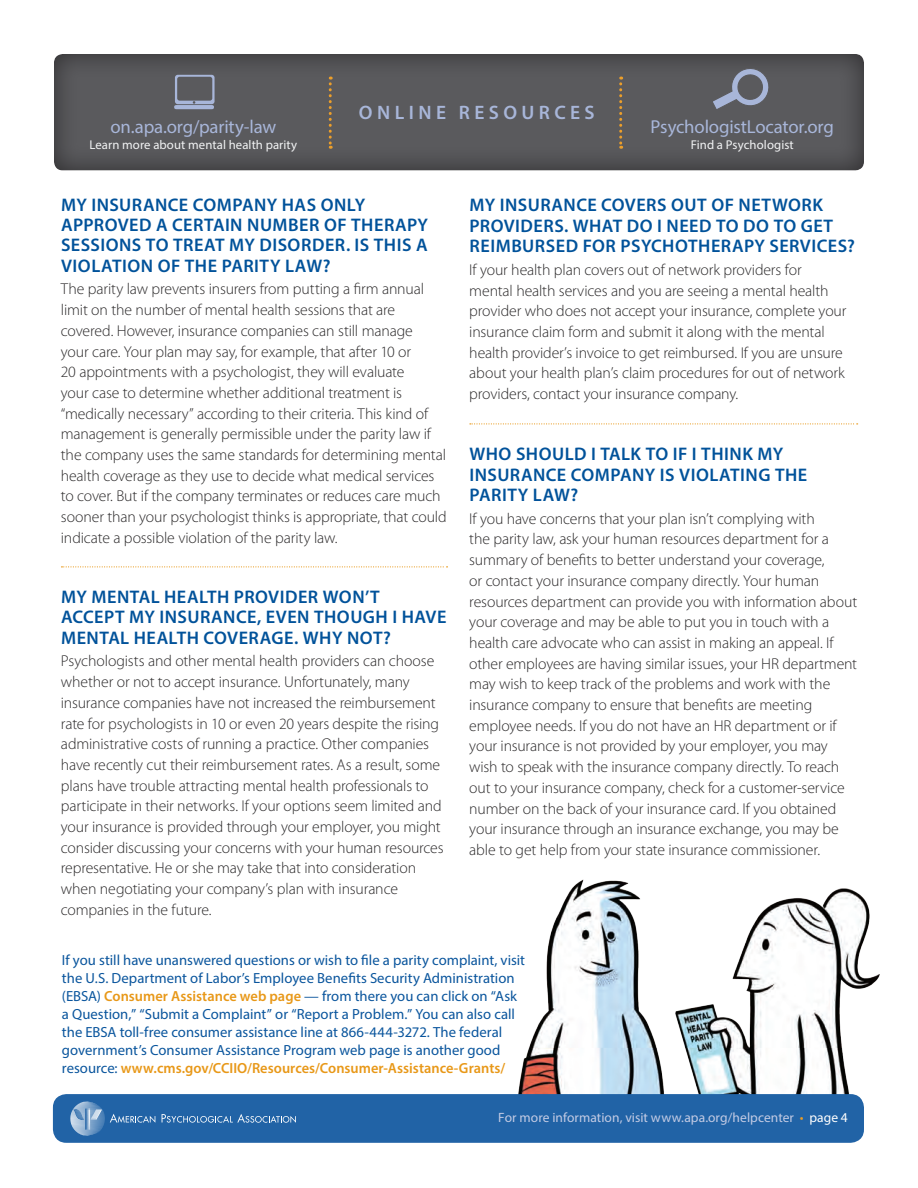
<style>
.page{position:relative;width:918px;height:1188px;background:#fff}
.page>*{position:absolute;margin:0;border:0;box-sizing:border-box;transform-origin:0 0}
.t1{font:600 19.5px "Myriad Pro";letter-spacing:.23em;color:#a8b6d9}
.t2{font:18.75px "Myriad Pro";letter-spacing:-.01em;color:#a8b6d9}
.t3{font:600 18.3px/20.2px "Myriad Pro";letter-spacing:.025em;color:#01529a}
.t4{font:300 15.75px/20.7px "Myriad Pro";letter-spacing:-.01em;color:#2b292a}
.t5{font:14.7px/18px "Myriad Pro";color:#0a559d}
.t6{font:13.5px "Myriad Pro";letter-spacing:.005em;color:#c3cbe4}
.t7{font:12.75px "Myriad Pro";letter-spacing:.005em;color:#f2f3f4}
.s1{font-weight:600;color:#e89818}
.s2{color:#ea9c24}
.s3{color:#fff}
</style>
<div class="page">
<img style="left:518px;top:879px;width:362px;height:225px">
<div style="left:53px;top:53px;width:812px;height:118px;background:#231f20;opacity:.6"></div>
<svg style="left:174px;top:75px;width:41px;height:34px"></svg>
<svg style="left:329px;top:77px;width:3px;height:72px"></svg>
<svg style="left:711px;top:66px;width:61px;height:45px;background:#6d707c"></svg>
<svg style="left:619px;top:77px;width:3px;height:72px"></svg>
<svg style="left:61px;top:566px;width:387px;height:1px"></svg>
<div style="left:53px;top:1094px;width:811px;height:49px;background:#2163a6;border-radius:14px"></div>
<svg style="left:162px;top:1114px;width:134px;height:9px"></svg>
<svg style="left:70px;top:1101px;width:85px;height:35px"></svg>
<svg style="left:470px;top:423px;width:388px;height:1px"></svg>
<p class="t2" style="left:110px;top:115px;width:167px">on.apa.org/parity-law</p>
<p class="t7" style="left:89px;top:137px;width:209px">Learn more about mental health parity</p>
<p class="t1" style="left:359px;top:100px;width:237px">ONLI NE RESOURCES</p>
<p class="t2" style="left:651px;top:115px;width:185px">PsychologistLocator.org</p>
<p class="t7" style="left:691px;top:137px;width:105px">Find a Psychologist</p>
<p class="t3" style="left:61px;top:194px;width:368px">MY INSURANCE COMPANY HAS ONLY APPROVED A CERTAIN NUMBER OF THERAPY SESSIONS TO TREAT MY DISORDER. IS THIS A VIOLATION OF THE PARITY LAW?</p>
<p class="t4" style="left:61px;top:279px;width:387px">The parity law prevents insurers from putting a firm annual limit on the number of mental health sessions that are covered. However, insurance companies can still manage<br>your care. Your plan may say, for example, that after 10 or<br>20 appointments with a psychologist, they will evaluate<br>your case to determine whether additional treatment is “medically necessary” according to their criteria. This kind of management is generally permissible under the parity law if the company uses the same standards for determining mental health coverage as they use to decide what medical services to cover. But if the company terminates or reduces care much sooner than your psychologist thinks is appropriate, that could indicate a possible violation of the parity law.</p>
<p class="t3" style="left:61px;top:586px;width:387px">MY MENTAL HEALTH PROVIDER WON’T<br>ACCEPT MY INSURANCE, EVEN THOUGH I HAVE<br>MENTAL HEALTH COVERAGE. WHY NOT?</p>
<p class="t4" style="left:61px;top:651px;width:384px">Psychologists and other mental health providers can choose whether or not to accept insurance. Unfortunately, many insurance companies have not increased the reimbursement rate for psychologists in 10 or even 20 years despite the rising administrative costs of running a practice. Other companies have recently cut their reimbursement rates. As a result, some plans have trouble attracting mental health professionals to participate in their networks. If your options seem limited and your insurance is provided through your employer, you might consider discussing your concerns with your human resources representative. He or she may take that into consideration when negotiating your company’s plan with insurance companies in the future.</p>
<p class="t3" style="left:470px;top:195px;width:387px">MY INSURANCE COVERS OUT OF NETWORK<br>PROVIDERS. WHAT DO I NEED TO DO TO GET<br>REIMBURSED FOR PSYCHOTHERAPY SERVICES?</p>
<p class="t4" style="left:469px;top:259px;width:379px">If your health plan covers out of network providers for mental health services and you are seeing a mental health provider who does not accept your insurance, complete your insurance claim form and submit it along with the mental health provider’s invoice to get reimbursed. If you are unsure about your health plan’s claim procedures for out of network providers, contact your insurance company.</p>
<p class="t3" style="left:470px;top:443px;width:339px">WHO SHOULD I TALK TO IF I THINK MY<br>INSURANCE COMPANY IS VIOLATING THE<br>PARITY LAW?</p>
<p class="t4" style="left:469px;top:508px;width:389px">If you have concerns that your plan isn’t complying with<br>the parity law, ask your human resources department for a summary of benefits to better understand your coverage,<br>or contact your insurance company directly. Your human resources department can provide you with information about your coverage and may be able to put you in touch with a health care advocate who can assist in making an appeal. If other employees are having similar issues, your HR department may wish to keep track of the problems and work with the insurance company to ensure that benefits are meeting employee needs. If you do not have an HR department or if your insurance is not provided by your employer, you may wish to speak with the insurance company directly. To reach out to your insurance company, check for a customer-service number on the back of your insurance card. If you obtained your insurance through an insurance exchange, you may be able to get help from your state insurance commissioner.</p>
<p class="t5" style="left:62px;top:951px;width:465px">If you still have unanswered questions or wish to file a parity complaint, visit the U.S. Department of Labor’s Employee Benefits Security Administration (EBSA) <span class="s1">CONSUMER ASSISTANCE WEB PAGE</span> — from there you can click on “Ask a Question,” “Submit a Complaint” or “Report a Problem.” You can also call the EBSA toll-free consumer assistance line at 866-444-3272. The federal government’s Consumer Assistance Program web page is another good resource: <span class="s1">WWW.CMS.GOV/CC IIO/RESOURCES/CONSUMER-ASSISTANCE-GRANTS/</span></p>
<p class="t6" style="left:498px;top:1109px;width:351px">For more information, visit www.apa.org/helpcenter <span class="s2">•</span> <span class="s3">page 4</span></p>
</div>
